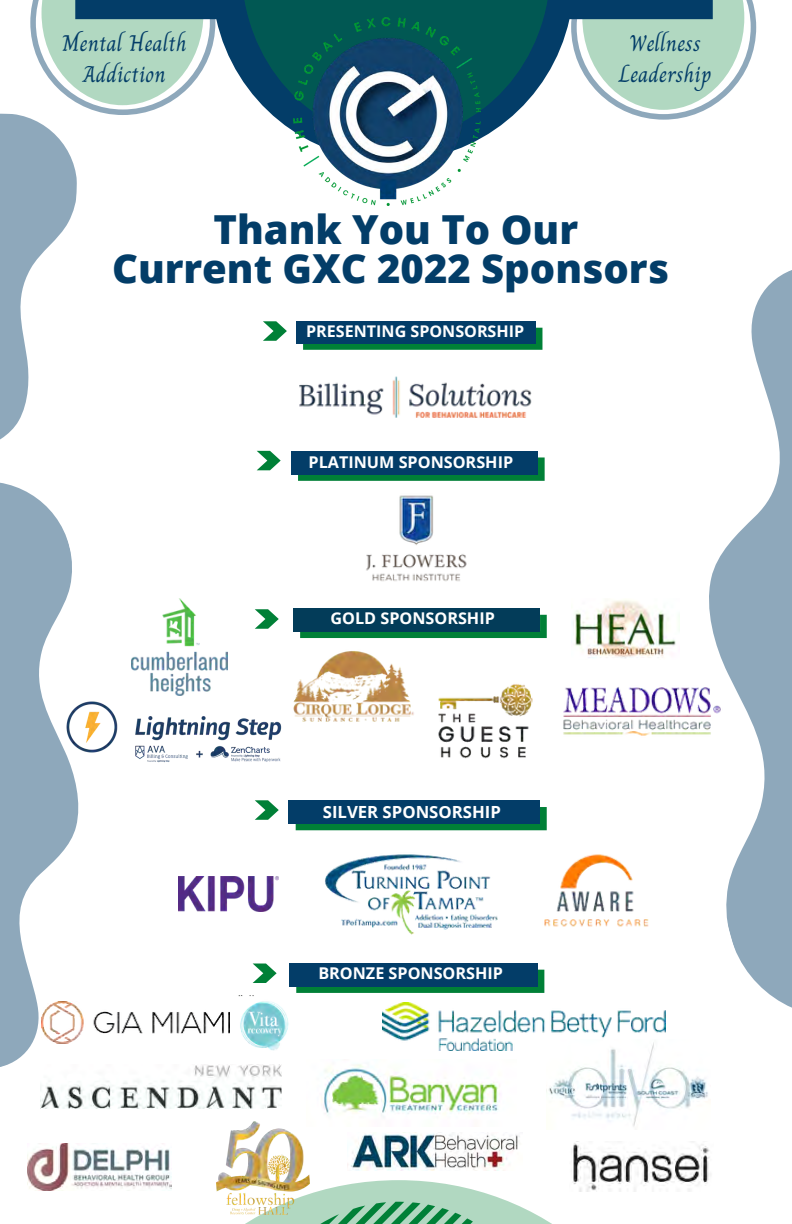
<style>
.page{position:relative;width:792px;height:1224px;background:#fff}
.page>*{position:absolute;margin:0;border:0;box-sizing:border-box;transform-origin:0 0}
.t1{font:800 40px/39px "Open Sans";color:#033d68;text-align:center}
.t2{font:22.8px/31.2px "Charm";color:#033d68;text-align:center}
.t3{font:700 16.8px "Open Sans";color:#fff}
.t4{font:700 16.2px "Open Sans";color:#fff}
</style>
<div class="page">
<svg style="left:30px;top:0;width:45px;height:102px"></svg>
<svg style="left:75px;top:0;width:496px;height:115px"></svg>
<svg style="left:241px;top:0;width:309px;height:138px;fill:#015853"></svg>
<img style="left:293px;top:18px;width:188px;height:187px">
<svg style="left:679px;top:270px;width:113px;height:738px"></svg>
<svg style="left:263px;top:321px;width:24px;height:20px"></svg>
<svg style="left:303px;top:328px;width:239px;height:22px;background:#077a42"></svg>
<div style="left:297px;top:321px;width:239px;height:22px;background:#033d68"></div>
<svg style="left:298px;top:457px;width:247px;height:24px;background:#077a42"></svg>
<div style="left:291px;top:451px;width:247px;height:23px;background:#033d68"></div>
<svg style="left:300px;top:615px;width:247px;height:23px;background:#01773c"></svg>
<div style="left:293px;top:608px;width:247px;height:23px;background:#033c59"></div>
<div style="left:296px;top:807px;width:251px;height:23px;background:#008037"></div>
<div style="left:289px;top:800px;width:251px;height:24px;background:#033d68"></div>
<svg style="left:296px;top:970px;width:248px;height:23px;background:#03783f"></svg>
<div style="left:290px;top:963px;width:248px;height:23px;background:#033d68"></div>
<img style="left:299px;top:376px;width:233px;height:42px">
<img style="left:366px;top:495px;width:101px;height:87px">
<img style="left:188px;top:607px;width:40px;height:60px">
<img style="left:293px;top:651px;width:121px;height:71px">
<img style="left:438px;top:684px;width:95px;height:75px">
<img style="left:563px;top:682px;width:160px;height:59px">
<img style="left:325px;top:854px;width:173px;height:81px">
<img style="left:544px;top:854px;width:105px;height:73px">
<svg style="left:257px;top:451px;width:24px;height:19px"></svg>
<svg style="left:255px;top:609px;width:24px;height:20px"></svg>
<svg style="left:255px;top:800px;width:24px;height:20px"></svg>
<svg style="left:253px;top:964px;width:24px;height:19px"></svg>
<svg style="left:0;top:105px;width:79px;height:335px"></svg>
<svg style="left:0;top:482px;width:188px;height:627px"></svg>
<svg style="left:571px;top:0;width:185px;height:120px"></svg>
<img style="left:321px;top:1064px;width:179px;height:51px">
<img style="left:27px;top:1144px;width:144px;height:46px">
<img style="left:42px;top:1001px;width:187px;height:42px">
<svg style="left:133px;top:1180px;width:503px;height:44px"></svg>
<img style="left:216px;top:1121px;width:93px;height:93px">
<img style="left:347px;top:1133px;width:173px;height:37px">
<img style="left:178px;top:877px;width:101px;height:34px">
<img style="left:572px;top:600px;width:104px;height:59px">
<img style="left:548px;top:1051px;width:160px;height:76px">
<img style="left:382px;top:1003px;width:284px;height:48px">
<img style="left:40px;top:1065px;width:242px;height:43px">
<img style="left:239px;top:996px;width:50px;height:55px">
<img style="left:57px;top:667px;width:225px;height:132px">
<img style="left:569px;top:1143px;width:142px;height:48px">
<h2 class="t2" style="left:62px;top:28px;width:126px">Mental Health<br>Addiction</h2>
<h2 class="t2" style="left:619px;top:28px;width:94px">Wellness<br>Leadership</h2>
<h1 class="t1" style="left:112px;top:209px;width:558px">Thank You To Our<br>Current GXC 2022 Sponsors</h1>
<p class="t4" style="left:306px;top:320px;width:220px">PRESENTING SPONSORSHIP</p>
<p class="t4" style="left:309px;top:450px;width:206px">PLATINUM SPONSORSHIP</p>
<p class="t4" style="left:331px;top:607px;width:166px">GOLD SPONSORSHIP</p>
<p class="t3" style="left:323px;top:800px;width:180px">SILVER SPONSORSHIP</p>
<p class="t4" style="left:318px;top:961px;width:186px">BRONZE SPONSORSHIP</p>
</div>
